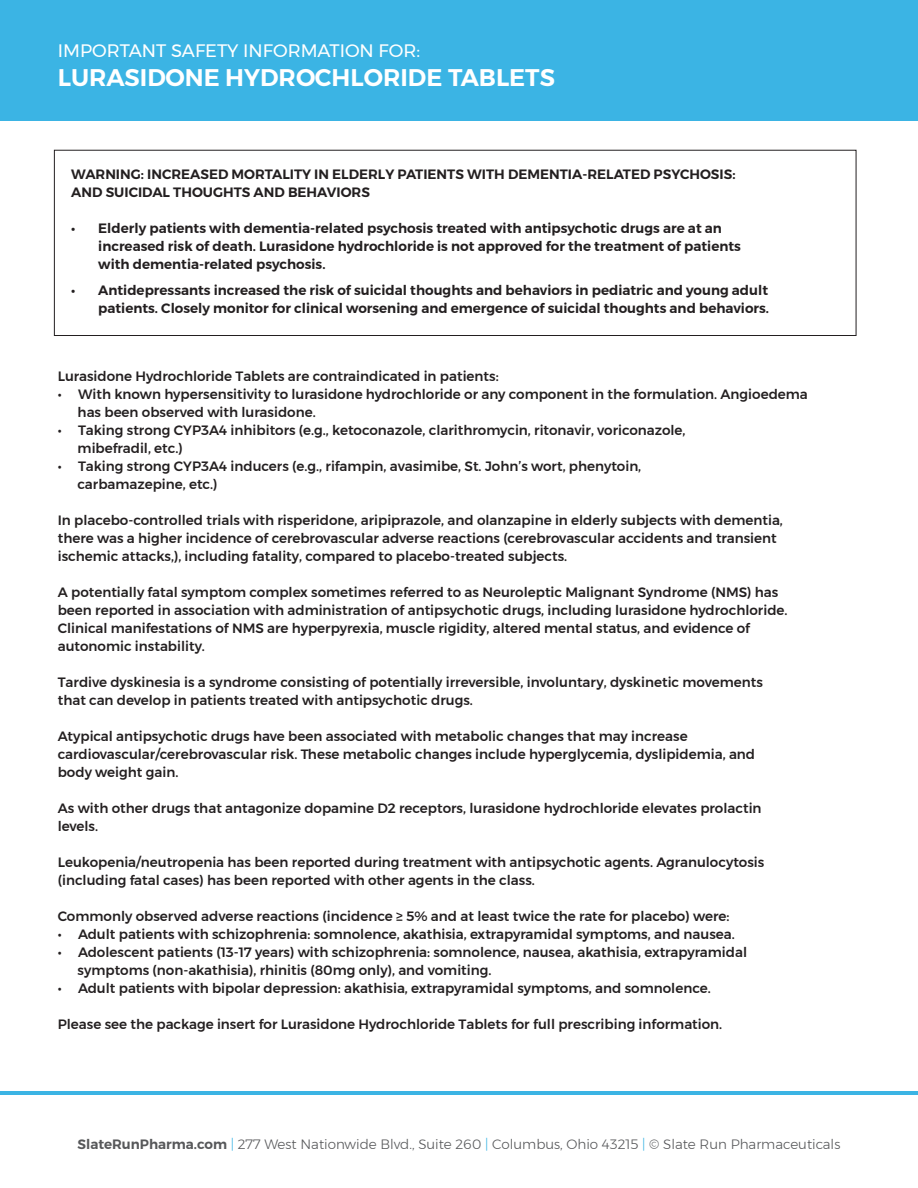
<style>
.page{position:relative;width:918px;height:1188px;background:#fff}
.page>*{position:absolute;margin:0;border:0;box-sizing:border-box;transform-origin:0 0}
.t1{font:600 24px "Montserrat";color:#fff}
.t2{font:18px "Montserrat";color:#fff}
.t3{font:500 13.5px/18px "Montserrat";color:#231f20}
.t4{font:600 13.5px/18px "Montserrat";color:#231f20}
.t5{font:300 13.5px "Montserrat";color:#57585a}
.s1{font-weight:600}
.s2{color:#3bb4e4}
</style>
<div class="page">
<div style="left:0;top:0;width:918px;height:121px;background:#3bb4e4"></div>
<div style="left:54px;top:150px;width:802px;height:186px;border:1px solid #231f20"></div>
<hr style="left:0;top:1092px;width:918px;height:3px;background:#3bb4e4">
<h2 class="t2" style="left:58px;top:37px;width:364px">IMPORTANT SAFETY INFORMATION FOR:</h2>
<h1 class="t1" style="left:58px;top:58px;width:499px">LURASIDONE HYDROCHLORIDE TABLETS</h1>
<p class="t4" style="left:71px;top:165px;width:666px">WARNING: INCREASED MORTALITY IN ELDERLY PATIENTS WITH DEMENTIA-RELATED PSYCHOSIS:<br>AND SUICIDAL THOUGHTS AND BEHAVIORS</p>
<p class="t4" style="left:98px;top:219px;width:644px;text-indent:-27px">• Elderly patients with dementia-related psychosis treated with antipsychotic drugs are at an increased risk of death. Lurasidone hydrochloride is not approved for the treatment of patients with dementia-related psychosis.</p>
<p class="t4" style="left:71px;top:281px;width:699px;text-align:right">• Antidepressants increased the risk of suicidal thoughts and behaviors in pediatric and young adult patients. Closely monitor for clinical worsening and emergence of suicidal thoughts and behaviors.</p>
<p class="t3" style="left:58px;top:367px;width:442px">Lurasidone Hydrochloride Tablets are contraindicated in patients:</p>
<p class="t3" style="left:78px;top:385px;width:732px;text-indent:-20px">• With known hypersensitivity to lurasidone hydrochloride or any component in the formulation. Angioedema has been observed with lurasidone.</p>
<p class="t3" style="left:78px;top:421px;width:609px;text-indent:-20px">• Taking strong CYP3A4 inhibitors (e.g., ketoconazole, clarithromycin, ritonavir, voriconazole, mibefradil, etc.)</p>
<p class="t3" style="left:78px;top:457px;width:565px;text-indent:-20px">• Taking strong CYP3A4 inducers (e.g., rifampin, avasimibe, St. John’s wort, phenytoin, carbamazepine, etc.)</p>
<p class="t3" style="left:58px;top:511px;width:727px">In placebo-controlled trials with risperidone, aripiprazole, and olanzapine in elderly subjects with dementia, there was a higher incidence of cerebrovascular adverse reactions (cerebrovascular accidents and transient ischemic attacks,), including fatality, compared to placebo-treated subjects.</p>
<p class="t3" style="left:58px;top:583px;width:731px">A potentially fatal symptom complex sometimes referred to as Neuroleptic Malignant Syndrome (NMS) has been reported in association with administration of antipsychotic drugs, including lurasidone hydrochloride.<br>Clinical manifestations of NMS are hyperpyrexia, muscle rigidity, altered mental status, and evidence of autonomic instability.</p>
<p class="t3" style="left:58px;top:673px;width:707px">Tardive dyskinesia is a syndrome consisting of potentially irreversible, involuntary, dyskinetic movements that can develop in patients treated with antipsychotic drugs.</p>
<p class="t3" style="left:58px;top:727px;width:699px">Atypical antipsychotic drugs have been associated with metabolic changes that may increase cardiovascular/cerebrovascular risk. These metabolic changes include hyperglycemia, dyslipidemia, and body weight gain.</p>
<p class="t3" style="left:58px;top:799px;width:705px">As with other drugs that antagonize dopamine D2 receptors, lurasidone hydrochloride elevates prolactin levels.</p>
<p class="t3" style="left:58px;top:853px;width:708px">Leukopenia/neutropenia has been reported during treatment with antipsychotic agents. Agranulocytosis (including fatal cases) has been reported with other agents in the class.</p>
<p class="t3" style="left:58px;top:907px;width:673px">Commonly observed adverse reactions (incidence ≥ 5% and at least twice the rate for placebo) were:</p>
<p class="t3" style="left:58px;top:925px;width:679px">• Adult patients with schizophrenia: somnolence, akathisia, extrapyramidal symptoms, and nausea.</p>
<p class="t3" style="left:78px;top:943px;width:671px;text-indent:-20px">• Adolescent patients (13-17 years) with schizophrenia: somnolence, nausea, akathisia, extrapyramidal symptoms (non-akathisia), rhinitis (80mg only), and vomiting.</p>
<p class="t3" style="left:58px;top:979px;width:654px">• Adult patients with bipolar depression: akathisia, extrapyramidal symptoms, and somnolence.</p>
<p class="t3" style="left:58px;top:1015px;width:666px">Please see the package insert for Lurasidone Hydrochloride Tablets for full prescribing information.</p>
<p class="t5" style="left:78px;top:1134px;width:764px"><span class="s1">SlateRunPharma.com</span> <span class="s2">|</span> 277 West Nationwide Blvd., Suite 260 <span class="s2">|</span> Columbus, Ohio 43215 <span class="s2">|</span> © Slate Run Pharmaceuticals</p>
</div>
